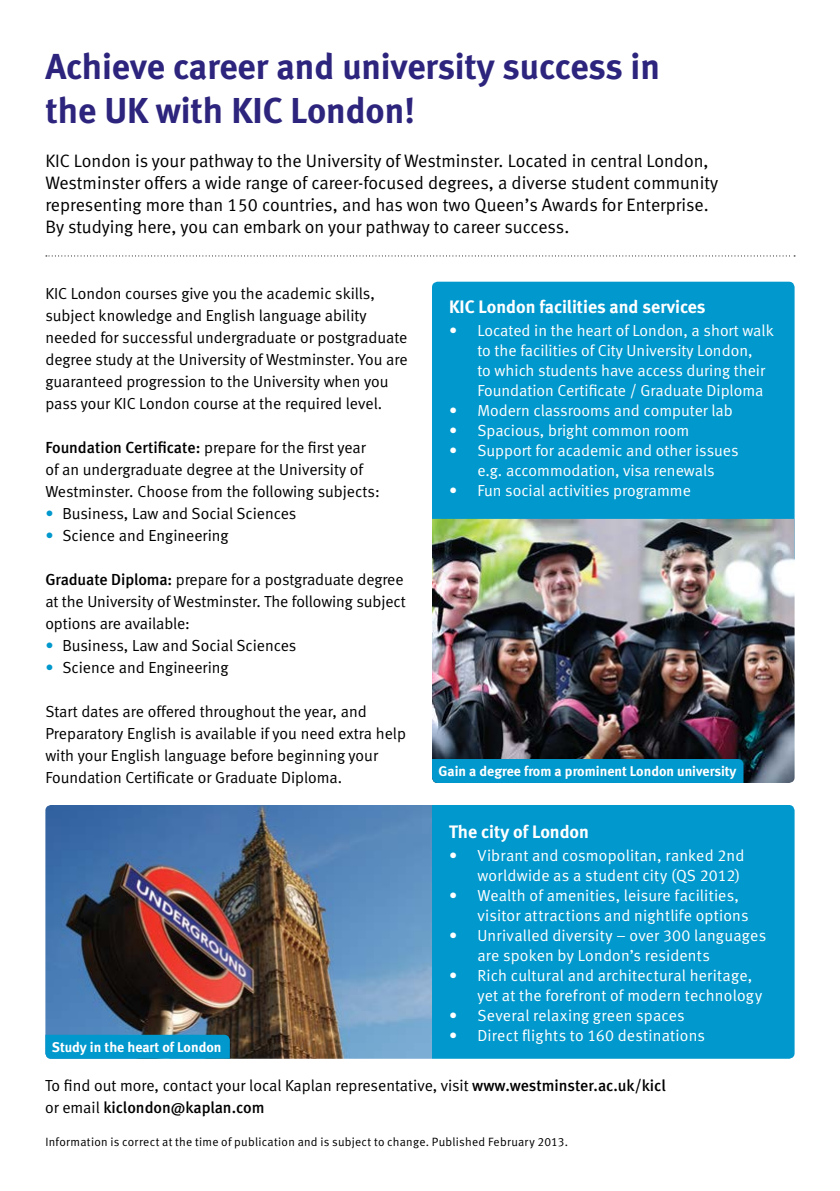
<style>
.page{position:relative;width:840px;height:1191px;background:#fff}
.page>*{position:absolute;margin:0;border:0;box-sizing:border-box;transform-origin:0 0}
.t1{font:36px/44px "Meta Bold LF";color:#2d257d}
.t2{font:18px/22px "Meta Normal LF";color:#000}
.t3{font:18px "Meta Bold LF";color:#fff}
.t4{font:16px/22px "Meta Normal LF";color:#000}
.t5{font:16px/20px "Meta Normal LF";letter-spacing:.005em;color:#fff}
.t6{font:16px "Meta Medium LF";color:#000}
.t7{font:14px "Meta Bold LF";color:#fff}
.t8{font:12px "Meta Normal LF";letter-spacing:.02em;color:#000}
.s1{font-family:"Meta Normal LF"}
.s2{color:#0098cd}
.s3{font-family:"Meta Medium LF"}
</style>
<div class="page">
<div style="left:432px;top:282px;width:362px;height:237px;background:#0098cd"></div>
<svg style="left:46px;top:255px;width:748px;height:1px"></svg>
<div style="left:432px;top:805px;width:362px;height:253px;background:#0098cd"></div>
<img style="left:45px;top:805px;width:387px;height:253px">
<div style="left:45px;top:1034px;width:185px;height:24px;background:#0098cd"></div>
<img style="left:432px;top:519px;width:362px;height:264px">
<div style="left:432px;top:759px;width:311px;height:24px;background:#0098cd"></div>
<h1 class="t1" style="left:45px;top:44px;width:615px">Achieve career and university success in the UK with KIC London!</h1>
<p class="t2" style="left:45px;top:149px;width:674px">KIC London is your pathway to the University of Westminster. Located in central London, Westminster offers a wide range of career-focused degrees, a diverse student community representing more than 150 countries, and has won two Queen’s Awards for Enterprise.<br>By studying here, you can embark on your pathway to career success.</p>
<p class="t4" style="left:45px;top:282px;width:363px">KIC London courses give you the academic skills, subject knowledge and English language ability needed for successful undergraduate or postgraduate degree study at the University of Westminster. You are guaranteed progression to the University when you pass your KIC London course at the required level.</p>
<p class="t6" style="left:45px;top:438px;width:322px">Foundation Certificate: <span class="s1">prepare for the first year</span></p>
<p class="t4" style="left:45px;top:458px;width:336px">of an undergraduate degree at the University of<br>Westminster. Choose from the following subjects:</p>
<p class="t4" style="left:45px;top:502px;width:252px"><span class="s2">•</span> Business, Law and Social Sciences</p>
<p class="t4" style="left:45px;top:524px;width:185px"><span class="s2">•</span> Science and Engineering</p>
<p class="t4" style="left:45px;top:568px;width:361px"><span class="s3">Graduate Diploma:</span> prepare for a postgraduate degree at the University of Westminster. The following subject options are available:</p>
<p class="t4" style="left:45px;top:634px;width:252px"><span class="s2">•</span> Business, Law and Social Sciences</p>
<p class="t4" style="left:45px;top:656px;width:185px"><span class="s2">•</span> Science and Engineering</p>
<p class="t4" style="left:45px;top:700px;width:362px">Start dates are offered throughout the year, and Preparatory English is available if you need extra help with your English language before beginning your Foundation Certificate or Graduate Diploma.</p>
<p class="t3" style="left:449px;top:296px;width:258px">KIC London facilities and services</p>
<p class="t5" style="left:477px;top:320px;width:298px;text-indent:-28px">• Located in the heart of London, a short walk to the facilities of City University London,<br>to which students have access during their Foundation Certificate / Graduate Diploma</p>
<p class="t5" style="left:449px;top:400px;width:285px">• Modern classrooms and computer lab</p>
<p class="t5" style="left:449px;top:420px;width:242px">• Spacious, bright common room</p>
<p class="t5" style="left:449px;top:440px;width:291px;text-align:center">• Support for academic and other issues e.g. accommodation, visa renewals</p>
<p class="t5" style="left:449px;top:480px;width:243px">• Fun social activities programme</p>
<p class="t7" style="left:438px;top:763px;width:299px">Gain a degree from a prominent London university</p>
<p class="t3" style="left:449px;top:821px;width:141px">The city of London</p>
<p class="t5" style="left:449px;top:845px;width:296px;text-align:right">• Vibrant and cosmopolitan, ranked 2nd worldwide as a student city (QS 2012)</p>
<p class="t5" style="left:477px;top:885px;width:272px;text-indent:-28px">• Wealth of amenities, leisure facilities, visitor attractions and nightlife options</p>
<p class="t5" style="left:477px;top:925px;width:290px;text-indent:-28px">• Unrivalled diversity – over 300 languages are spoken by London’s residents</p>
<p class="t5" style="left:477px;top:965px;width:286px;text-indent:-28px">• Rich cultural and architectural heritage, yet at the forefront of modern technology</p>
<p class="t5" style="left:449px;top:1005px;width:237px">• Several relaxing green spaces</p>
<p class="t5" style="left:449px;top:1025px;width:257px">• Direct flights to 160 destinations</p>
<p class="t4" style="left:45px;top:1074px;width:622px">To find out more, contact your local Kaplan representative, visit <span class="s3">www.westminster.ac.uk/kicl</span></p>
<p class="t6" style="left:45px;top:1098px;width:221px"><span class="s1">or email</span> kiclondon@kaplan.com</p>
<p class="t7" style="left:52px;top:1039px;width:171px">Study in the heart of London</p>
<p class="t8" style="left:45px;top:1134px;width:524px">Information is correct at the time of publication and is subject to change. Published February 2013.</p>
</div>
